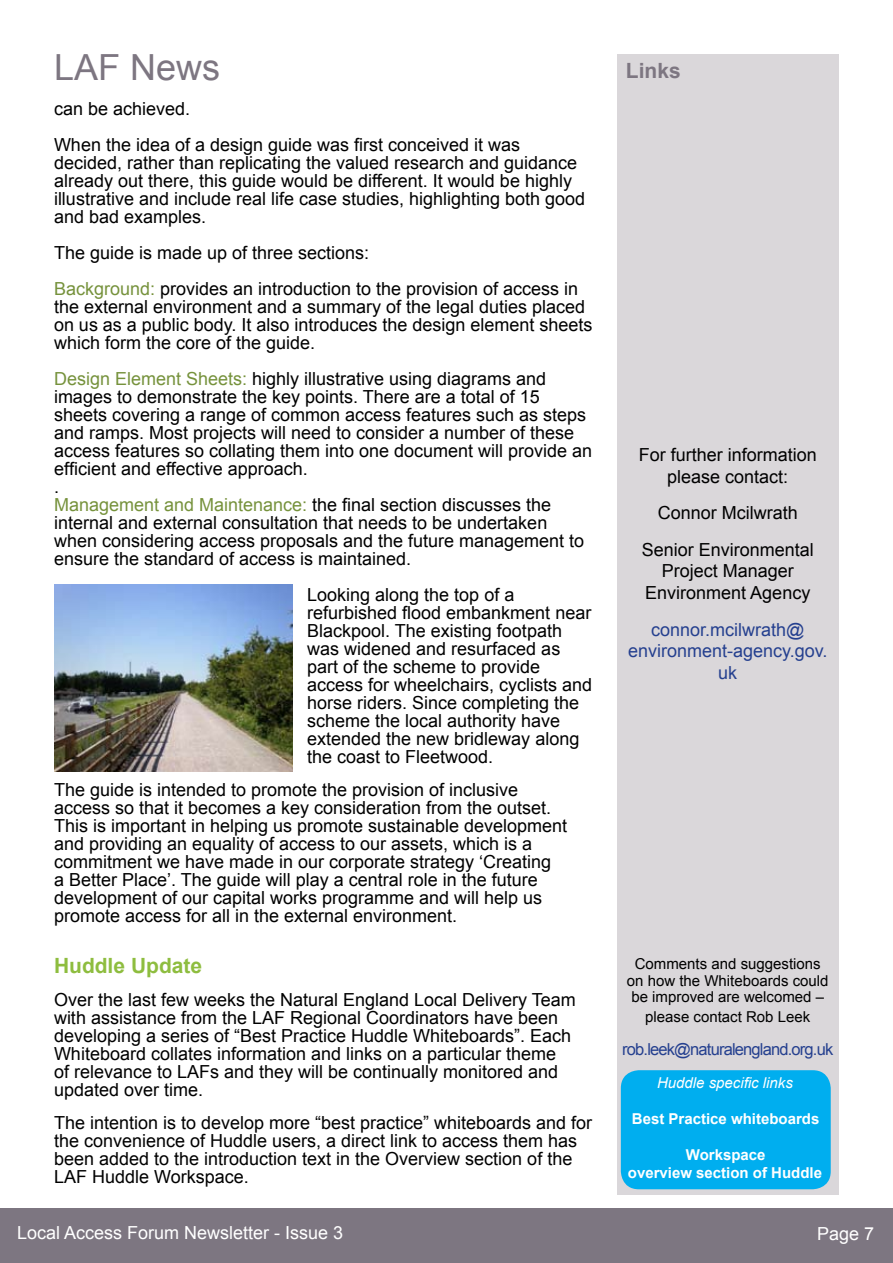
<style>
.page{position:relative;width:893px;height:1263px;background:#fff}
.page>*{position:absolute;margin:0;border:0;box-sizing:border-box;transform-origin:0 0}
.t1{font:36px "Arial";color:#7d7681}
.t2{font:700 21px "Arial";color:#8ebd3f}
.t3{font:700 21px "Arial";color:#7d7681}
.t4{font:18px/18px "Arial";color:#000}
.t5{font:18px/21.6px "Arial";color:#25408f;text-align:center}
.t6{font:18px "Arial";color:#fff}
.t7{font:16.5px "Arial";letter-spacing:-.05em;color:#25408f}
.t8{font:15px/16.5px "Arial";color:#000;text-align:center}
.t9{font:700 15px/18px "Arial";color:#fff;text-align:center}
.t10{font:italic 15px "Arial";color:#fff}
.s1{color:#76923c}
</style>
<div class="page">
<div style="left:0;top:1209px;width:893px;height:54px;background:#7d7681"></div>
<div style="left:617px;top:54px;width:222px;height:1141px;background:#dad7da"></div>
<img style="left:54px;top:584px;width:239px;height:188px">
<div style="left:621px;top:1070px;width:210px;height:119px;background:#00aeef;border-radius:18px"></div>
<h1 class="t1" style="left:54px;top:44px;width:168px">LAF News</h1>
<p class="t3" style="left:626px;top:57px;width:56px">Links</p>
<p class="t4" style="left:54px;top:91px;width:468px;line-height:36px">can be achieved.<br>When the idea of a design guide was first conceived it was</p>
<p class="t4" style="left:54px;top:154px;width:533px">decided, rather than replicating the valued research and guidance already out there, this guide would be different. It would be highly illustrative and include real life case studies, highlighting both good and bad examples.</p>
<p class="t4" style="left:54px;top:235px;width:526px;line-height:36px">The guide is made up of three sections:<br><span class="s1">Background:</span> provides an introduction to the provision of access in</p>
<p class="t4" style="left:54px;top:298px;width:540px">the external environment and a summary of the legal duties placed on us as a public body. It also introduces the design element sheets which form the core of the guide.</p>
<p class="t4" style="left:54px;top:370px;width:540px"><span class="s1">Design Element Sheets:</span> highly illustrative using diagrams and images to demonstrate the key points. There are a total of 15 sheets covering a range of common access features such as steps and ramps. Most projects will need to consider a number of these access features so collating them into one document will provide an efficient and effective approach.<br>.<br><span class="s1">Management and Maintenance:</span> the final section discusses the internal and external consultation that needs to be undertaken when considering access proposals and the future management to ensure the standard of access is maintained.</p>
<p class="t4" style="left:307px;top:586px;width:287px">Looking along the top of a refurbished flood embankment near<br>Blackpool. The existing footpath was widened and resurfaced as part of the scheme to provide access for wheelchairs, cyclists and horse riders. Since completing the scheme the local authority have extended the new bridleway along the coast to Fleetwood.</p>
<p class="t4" style="left:54px;top:781px;width:515px">The guide is intended to promote the provision of inclusive access so that it becomes a key consideration from the outset.<br>This is important in helping us promote sustainable development and providing an equality of access to our assets, which is a commitment we have made in our corporate strategy ‘Creating<br>a Better Place’. The guide will play a central role in the future development of our capital works programme and will help us promote access for all in the external environment.</p>
<p class="t2" style="left:54px;top:952px;width:150px">Huddle Update</p>
<p class="t4" style="left:54px;top:991px;width:523px">Over the last few weeks the Natural England Local Delivery Team with assistance from the LAF Regional Coordinators have been developing a series of “Best Practice Huddle Whiteboards”. Each Whiteboard collates information and links on a particular theme<br>of relevance to LAFs and they will be continually monitored and updated over time.</p>
<p class="t4" style="left:54px;top:1114px;width:540px">The intention is to develop more “best practice” whiteboards and for the convenience of Huddle users, a direct link to access them has been added to the introduction text in the Overview section of the LAF Huddle Workspace.</p>
<p class="t4" style="left:639px;top:444px;width:180px;line-height:21.6px;text-align:center">For further information please contact:</p>
<p class="t4" style="left:642px;top:495px;width:174px;line-height:36.6px;text-align:center">Connor Mcilwrath<br>Senior Environmental</p>
<p class="t4" style="left:645px;top:560px;width:167px;line-height:21.6px;text-align:center">Project Manager<br>Environment Agency</p>
<p class="t5" style="left:628px;top:619px;width:201px">connor.mcilwrath@ environment-agency.gov. uk</p>
<p class="t8" style="left:627px;top:956px;width:203px">Comments and suggestions on how the Whiteboards could be improved are welcomed –</p>
<p class="t8" style="left:645px;top:1008px;width:167px">please contact Rob Leek</p>
<p class="t7" style="left:622px;top:1038px;width:213px">rob.leek@naturalengland.org.uk</p>
<p class="t10" style="left:657px;top:1073px;width:137px">Huddle specific links</p>
<p class="t9" style="left:632px;top:1110px;width:189px">Best Practice whiteboards</p>
<p class="t9" style="left:628px;top:1146px;width:196px">Workspace<br>overview section of Huddle</p>
<p class="t6" style="left:17px;top:1221px;width:328px">Local Access Forum Newsletter - Issue 3</p>
<p class="t6" style="left:817px;top:1221px;width:59px">Page 7</p>
</div>
